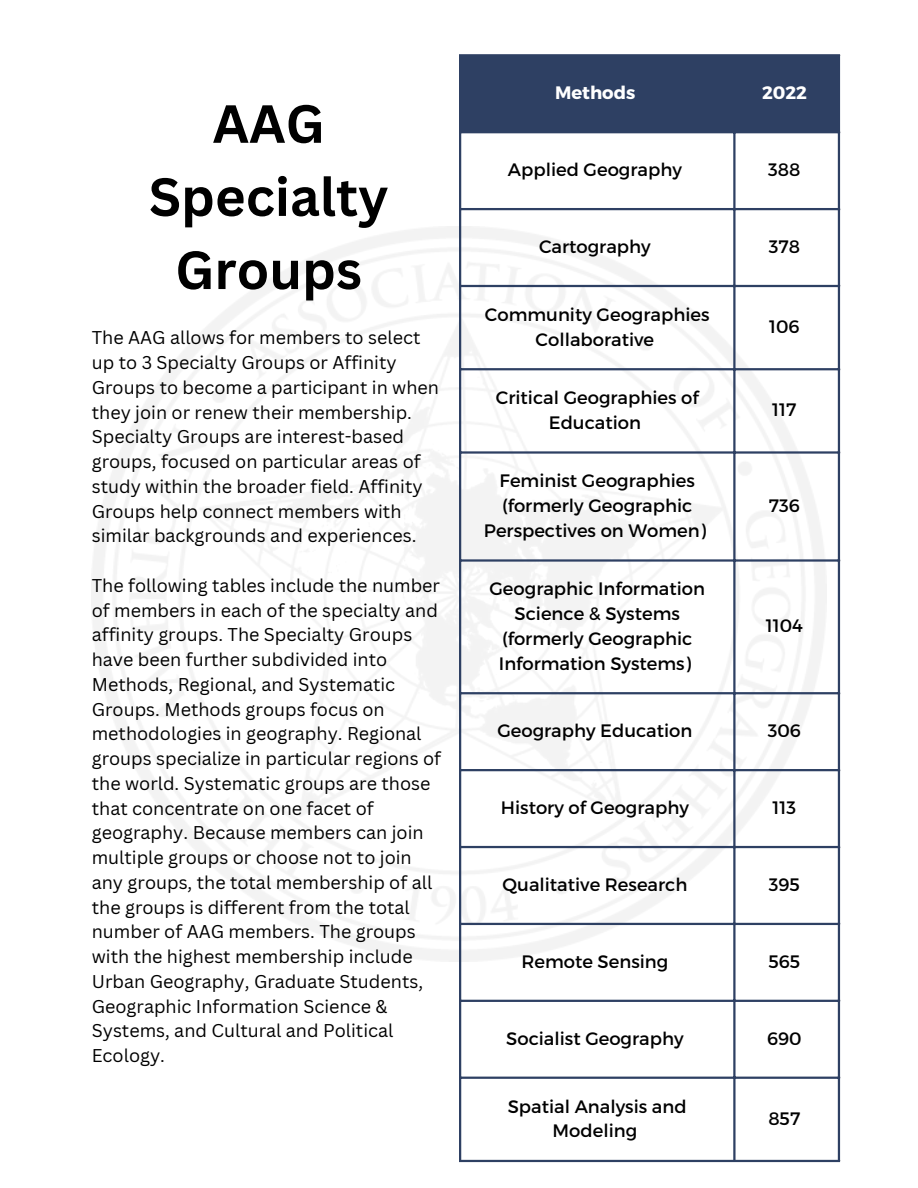
<style>
.page{position:relative;width:918px;height:1188px;background:#fff}
.page>*{position:absolute;margin:0;border:0;box-sizing:border-box;transform-origin:0 0}
.t1{font:700 52.5px/73.2px "Canva Sans";color:#000;text-align:center}
.t2{font:18px/24.8px "Canva Sans";color:#000}
.t3{font:18px/24.8px "Montserrat";color:#000;text-align:center}
.t4{font:700 18px "Montserrat";color:#fff}
</style>
<div class="page">
<div style="left:461px;top:56px;width:377px;height:75px;background:#2e4063"></div>
<hr style="left:459px;top:56px;width:2px;height:1104px;background:#2e4063">
<hr style="left:733px;top:56px;width:3px;height:1104px;background:#2e4063">
<hr style="left:838px;top:56px;width:2px;height:1104px;background:#2e4063">
<hr style="left:459px;top:54px;width:381px;height:2px;background:#2e4063">
<hr style="left:459px;top:131px;width:381px;height:2px;background:#2e4063">
<hr style="left:459px;top:208px;width:381px;height:2px;background:#2e4063">
<hr style="left:459px;top:285px;width:381px;height:2px;background:#2e4063">
<hr style="left:459px;top:368px;width:381px;height:2px;background:#2e4063">
<hr style="left:459px;top:451px;width:381px;height:3px;background:#2e4063">
<hr style="left:459px;top:559px;width:381px;height:3px;background:#2e4063">
<hr style="left:459px;top:692px;width:381px;height:2px;background:#2e4063">
<hr style="left:459px;top:769px;width:381px;height:2px;background:#2e4063">
<hr style="left:459px;top:846px;width:381px;height:2px;background:#2e4063">
<hr style="left:459px;top:923px;width:381px;height:2px;background:#2e4063">
<hr style="left:459px;top:1000px;width:381px;height:2px;background:#2e4063">
<hr style="left:459px;top:1077px;width:381px;height:2px;background:#2e4063">
<hr style="left:459px;top:1160px;width:381px;height:2px;background:#2e4063">
<h1 class="t1" style="left:149px;top:86px;width:241px">AAG<br>Specialty<br>Groups</h1>
<p class="t2" style="left:92px;top:325px;width:349px">The AAG allows for members to select up to 3 Specialty Groups or Affinity Groups to become a participant in when they join or renew their membership.<br>Specialty Groups are interest-based groups, focused on particular areas of study within the broader field. Affinity Groups help connect members with similar backgrounds and experiences.</p>
<p class="t2" style="left:92px;top:572px;width:351px">The following tables include the number of members in each of the specialty and affinity groups. The Specialty Groups have been further subdivided into Methods, Regional, and Systematic Groups. Methods groups focus on methodologies in geography. Regional groups specialize in particular regions of the world. Systematic groups are those that concentrate on one facet of geography. Because members can join multiple groups or choose not to join any groups, the total membership of all the groups is different from the total number of AAG members. The groups with the highest membership include Urban Geography, Graduate Students, Geographic Information Science &amp; Systems, and Cultural and Political Ecology.</p>
<p class="t4" style="left:555px;top:81px;width:82px">Methods</p>
<p class="t4" style="left:762px;top:81px;width:47px">2022</p>
<p class="t3" style="left:508px;top:156px;width:176px">Applied Geography</p>
<p class="t3" style="left:768px;top:156px;width:34px">388</p>
<p class="t3" style="left:539px;top:233px;width:113px">Cartography</p>
<p class="t3" style="left:769px;top:233px;width:33px">378</p>
<p class="t3" style="left:485px;top:301px;width:226px">Community Geographies<br>Collaborative</p>
<p class="t3" style="left:496px;top:384px;width:204px">Critical Geographies of<br>Education</p>
<p class="t3" style="left:484px;top:468px;width:224px">Feminist Geographies (formerly Geographic<br>Perspectives on Women)</p>
<p class="t3" style="left:490px;top:576px;width:217px">Geographic Information<br>Science &amp; Systems (formerly Geographic<br>Information Systems)</p>
<p class="t3" style="left:769px;top:314px;width:32px">106</p>
<p class="t3" style="left:772px;top:397px;width:26px">117</p>
<p class="t3" style="left:769px;top:492px;width:33px">736</p>
<p class="t3" style="left:766px;top:613px;width:39px">1104</p>
<p class="t3" style="left:497px;top:717px;width:197px">Geography Education</p>
<p class="t3" style="left:768px;top:717px;width:35px">306</p>
<p class="t3" style="left:501px;top:794px;width:190px">History of Geography</p>
<p class="t3" style="left:773px;top:794px;width:25px">113</p>
<p class="t3" style="left:502px;top:871px;width:187px">Qualitative Research</p>
<p class="t3" style="left:769px;top:871px;width:33px">395</p>
<p class="t3" style="left:521px;top:948px;width:148px">Remote Sensing</p>
<p class="t3" style="left:768px;top:948px;width:33px">565</p>
<p class="t3" style="left:506px;top:1025px;width:179px">Socialist Geography</p>
<p class="t3" style="left:767px;top:1025px;width:36px">690</p>
<p class="t3" style="left:508px;top:1093px;width:180px">Spatial Analysis and<br>Modeling</p>
<p class="t3" style="left:768px;top:1105px;width:33px">857</p>
</div>
